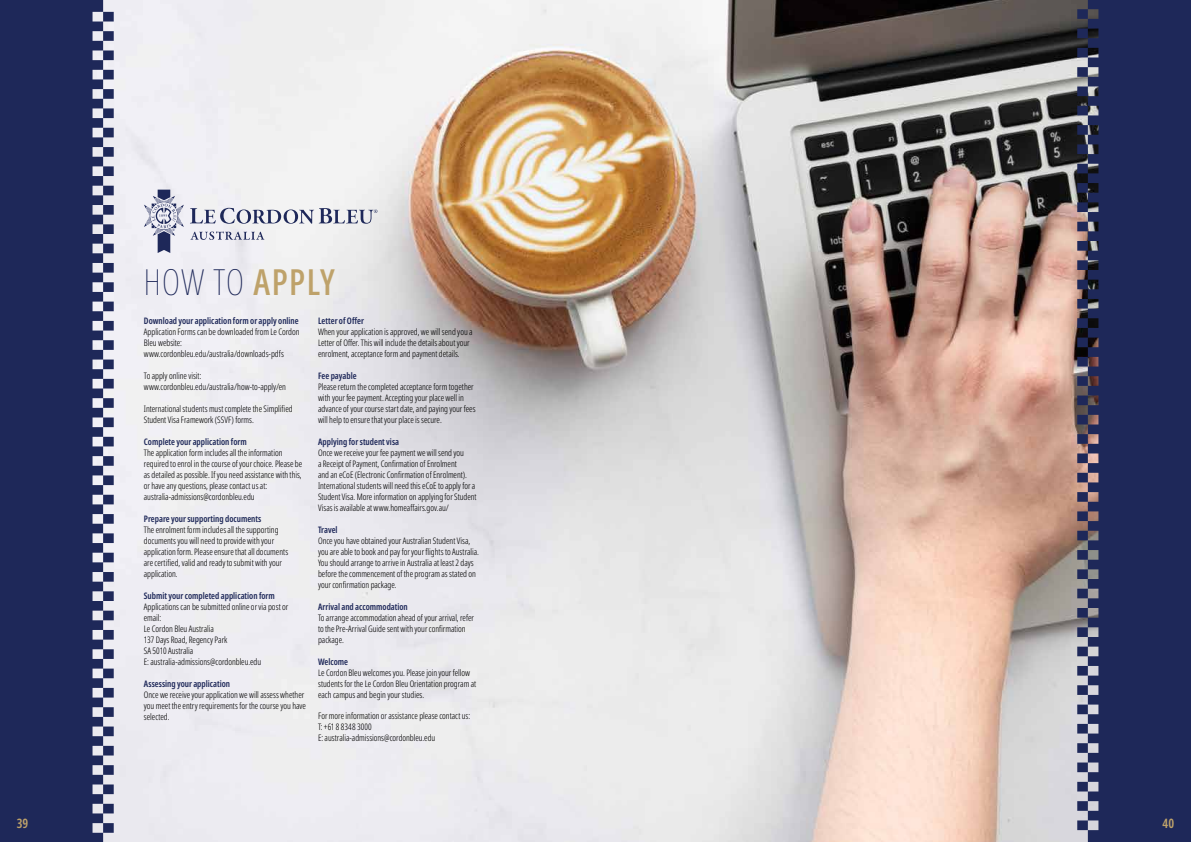
<style>
.page{position:relative;width:1191px;height:842px;background:#fff}
.page>*{position:absolute;margin:0;border:0;box-sizing:border-box;transform-origin:0 0}
.t1{font:100 extra-condensed 36px "Noto Sans Display";color:#1e2859}
.t2{font:600 extra-condensed 13px "Noto Sans Display";color:#bea26a}
.t3{font:300 extra-condensed 9px/11px "Noto Sans Display";letter-spacing:-.005em;color:#000}
.t4{font:600 extra-condensed 9px "Noto Sans Display";color:#1e2859}
.s1{font-weight:500;color:#bea26a}
</style>
<div class="page">
<div style="left:0;top:0;width:127px;height:842px;background:#1e2859"></div>
<div style="left:1064px;top:0;width:127px;height:842px;background:#1e2859"></div>
<img style="left:92px;top:0;width:995px;height:842px">
<svg style="left:190px;top:208px;width:187px;height:16px"></svg>
<svg style="left:144px;top:190px;width:40px;height:63px"></svg>
<svg style="left:190px;top:231px;width:74px;height:9px"></svg>
<h1 class="t1" style="left:144px;top:256px;width:193px">HOW TO <span class="s1">APPLY</span></h1>
<p class="t4" style="left:144px;top:314px;width:156px">Download your application form or apply online</p>
<p class="t3" style="left:144px;top:326px;width:157px">Application Forms can be downloaded from Le Cordon<br>Bleu website: www.cordonbleu.edu/australia/downloads-pdfs</p>
<p class="t3" style="left:144px;top:370px;width:144px">To apply online visit: www.cordonbleu.edu/australia/how-to-apply/en</p>
<p class="t3" style="left:144px;top:403px;width:150px">International students must complete the Simplified<br>Student Visa Framework (SSVF) forms.</p>
<p class="t4" style="left:144px;top:435px;width:104px">Complete your application form</p>
<p class="t3" style="left:144px;top:447px;width:160px">The application form includes all the information required to enrol in the course of your choice. Please be as detailed as possible. If you need assistance with this, or have any questions, please contact us at: australia-admissions@cordonbleu.edu</p>
<p class="t4" style="left:144px;top:512px;width:119px">Prepare your supporting documents</p>
<p class="t3" style="left:144px;top:524px;width:146px">The enrolment form includes all the supporting documents you will need to provide with your application form. Please ensure that all documents are certified, valid and ready to submit with your application.</p>
<p class="t4" style="left:144px;top:589px;width:132px">Submit your completed application form</p>
<p class="t3" style="left:144px;top:601px;width:146px">Applications can be submitted online or via post or email:<br>Le Cordon Bleu Australia<br>137 Days Road, Regency Park<br>SA 5010 Australia<br>E: australia-admissions@cordonbleu.edu</p>
<p class="t4" style="left:144px;top:677px;width:88px">Assessing your application</p>
<p class="t3" style="left:144px;top:689px;width:163px">Once we receive your application we will assess whether you meet the entry requirements for the course you have selected.</p>
<p class="t4" style="left:318px;top:314px;width:47px">Letter of Offer</p>
<p class="t3" style="left:318px;top:326px;width:156px">When your application is approved, we will send you a<br>Letter of Offer. This will include the details about your enrolment, acceptance form and payment details.</p>
<p class="t4" style="left:318px;top:369px;width:40px">Fee payable</p>
<p class="t3" style="left:318px;top:381px;width:159px">Please return the completed acceptance form together with your fee payment. Accepting your place well in advance of your course start date, and paying your fees will help to ensure that your place is secure.</p>
<p class="t4" style="left:318px;top:435px;width:83px">Applying for student visa</p>
<p class="t3" style="left:318px;top:447px;width:160px">Once we receive your fee payment we will send you<br>a Receipt of Payment, Confirmation of Enrolment<br>and an eCoE (Electronic Confirmation of Enrolment).<br>International students will need this eCoE to apply for a Student Visa. More information on applying for Student Visas is available at www.homeaffairs.gov.au/</p>
<p class="t4" style="left:318px;top:523px;width:21px">Travel</p>
<p class="t3" style="left:318px;top:535px;width:162px">Once you have obtained your Australian Student Visa, you are able to book and pay for your flights to Australia.<br>You should arrange to arrive in Australia at least 2 days before the commencement of the program as stated on your confirmation package.</p>
<p class="t4" style="left:318px;top:600px;width:91px">Arrival and accommodation</p>
<p class="t3" style="left:318px;top:612px;width:157px">To arrange accommodation ahead of your arrival, refer to the Pre-Arrival Guide sent with your confirmation package.</p>
<p class="t4" style="left:318px;top:655px;width:32px">Welcome</p>
<p class="t3" style="left:318px;top:667px;width:160px">Le Cordon Bleu welcomes you. Please join your fellow students for the Le Cordon Bleu Orientation program at each campus and begin your studies.</p>
<p class="t3" style="left:318px;top:711px;width:154px">For more information or assistance please contact us:<br>T: +61 8 8348 3000<br>E: australia-admissions@cordonbleu.edu</p>
<h2 class="t2" style="left:17px;top:813px;width:13px">39</h2>
<h2 class="t2" style="left:1162px;top:813px;width:13px">40</h2>
</div>
